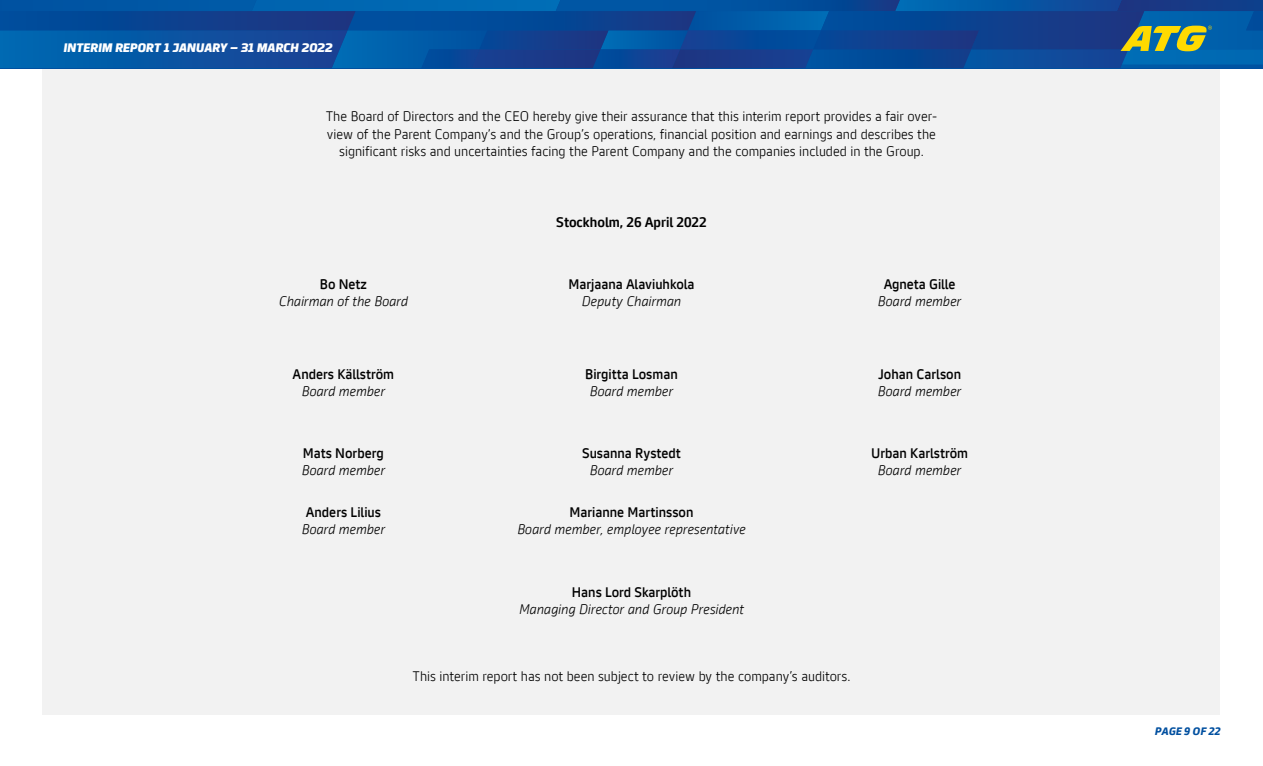
<style>
.page{position:relative;width:1263px;height:766px;background:#fff}
.page>*{position:absolute;margin:0;border:0;box-sizing:border-box;transform-origin:0 0}
.Brödtext_Styrelse{font:300 13.5px/17.2px "ATG Text Office";color:#000;text-align:center}
.Brödtext_Styrelse-2{font:500 13.5px/17.2px "ATG Text Office";color:#000;text-align:center}
.Brödtext_Styrelse-3{font:italic 300 13.5px/17.2px "ATG Text Office";color:#000;text-align:center}
.Mellis2{font:700 13.5px "ATG Text Office";color:#000}
.t1{font:12px "ATG Rubrik Office";letter-spacing:.005em;color:#fff}
.t2{font:italic 800 10.5px "ATG Text Office";letter-spacing:.02em;color:#004f9f}
.s1{font-weight:500;font-style:normal}
.s2{font-weight:300;font-style:italic}
</style>
<div class="page">
<div style="left:43px;top:64px;width:1177px;height:650px;background:#f2f2f2"></div>
<svg style="left:0;top:0;width:1263px;height:68px;background:#0c4f99"></svg>
<p class="t1" style="left:64px;top:41px;width:270px">INTERIM REPORT 1 JANUARY – 31 MARCH 2022</p>
<p class="Brödtext_Styrelse" style="left:326px;top:108px;width:613px">The Board of Directors and the CEO hereby give their assurance that this interim report provides a fair over&shy;view of the Parent Company’s and the Group’s operations, financial position and earnings and describes the significant risks and uncertainties facing the Parent Company and the companies included in the Group.</p>
<p class="Mellis2" style="left:556px;top:213px;width:152px">Stockholm, 26 April 2022</p>
<p class="Brödtext_Styrelse-3" style="left:279px;top:275px;width:131px"><span class="s1">Bo Netz<br></span>Chairman of the Board</p>
<p class="Brödtext_Styrelse-2" style="left:568px;top:275px;width:128px">Marjaana Alaviuhkola<br><span class="s2">Deputy Chairman</span></p>
<p class="Brödtext_Styrelse-2" style="left:884px;top:275px;width:73px">Agneta Gille</p>
<p class="Brödtext_Styrelse-3" style="left:878px;top:292px;width:85px">Board member</p>
<p class="Brödtext_Styrelse-2" style="left:293px;top:365px;width:103px">Anders Källström<br><span class="s2">Board member</span></p>
<p class="Brödtext_Styrelse-2" style="left:585px;top:365px;width:94px">Birgitta Losman<br><span class="s2">Board member</span></p>
<p class="Brödtext_Styrelse-2" style="left:878px;top:365px;width:85px">Johan Carlson</p>
<p class="Brödtext_Styrelse-3" style="left:878px;top:382px;width:85px">Board member</p>
<p class="Brödtext_Styrelse-2" style="left:302px;top:444px;width:85px;text-align:left">Mats Norberg<br><span class="s2">Board member</span></p>
<p class="Brödtext_Styrelse-2" style="left:582px;top:444px;width:100px">Susanna Rystedt<br><span class="s2">Board member</span></p>
<p class="Brödtext_Styrelse-2" style="left:871px;top:444px;width:99px">Urban Karlström<br><span class="s2">Board member</span></p>
<p class="Brödtext_Styrelse-2" style="left:302px;top:503px;width:85px">Anders Lilius<br><span class="s2">Board member</span></p>
<p class="Brödtext_Styrelse-2" style="left:569px;top:503px;width:125px">Marianne Martinsson</p>
<p class="Brödtext_Styrelse-3" style="left:517px;top:521px;width:230px">Board member, employee representative</p>
<p class="Brödtext_Styrelse-2" style="left:572px;top:583px;width:121px">Hans Lord Skarplöth</p>
<p class="Brödtext_Styrelse-3" style="left:519px;top:600px;width:226px">Managing Director and Group President</p>
<p class="Brödtext_Styrelse" style="left:412px;top:667px;width:439px">This interim report has not been subject to review by the company’s auditors.</p>
<p class="t2" style="left:1155px;top:724px;width:67px">PAGE 9 OF 22</p>
</div>
